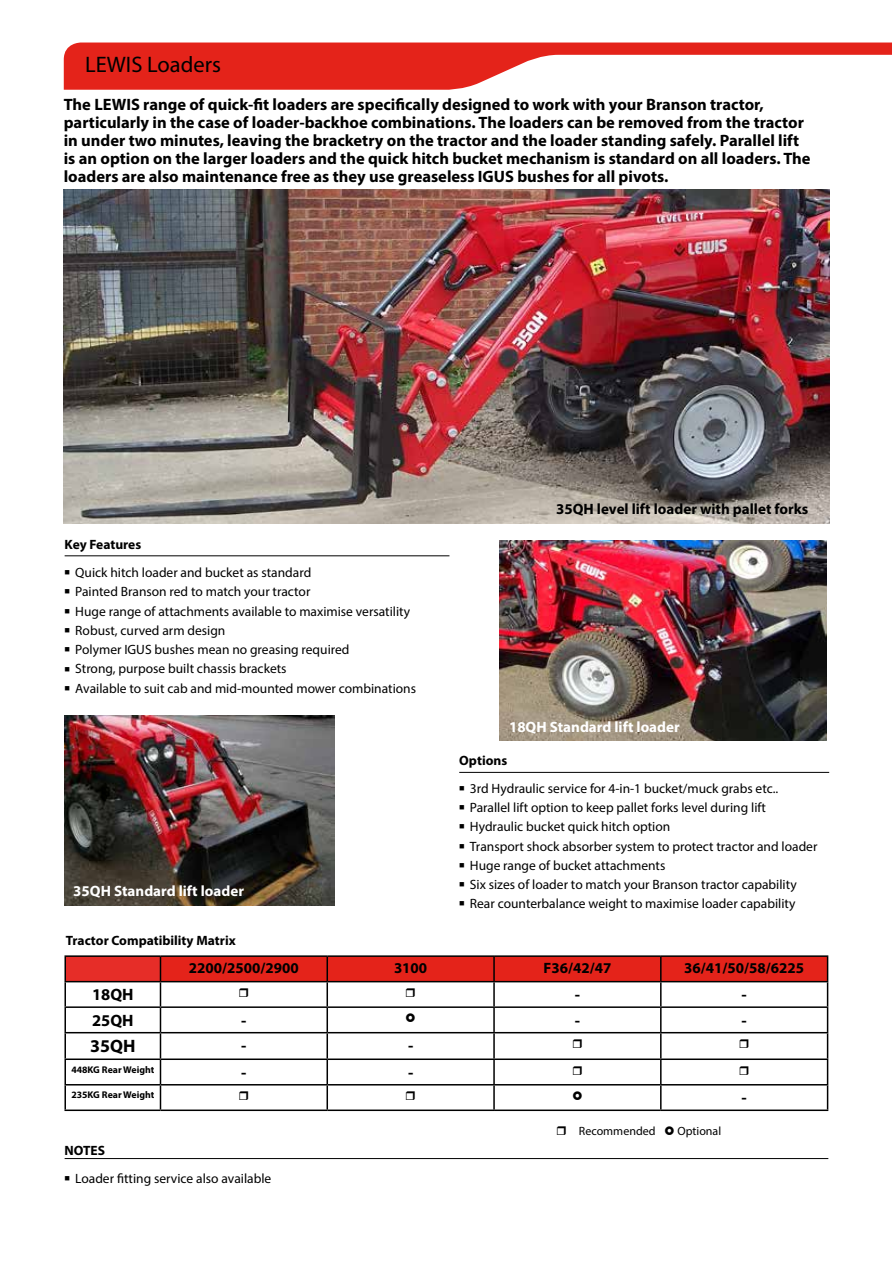
<style>
.page{position:relative;width:893px;height:1263px;background:#fff}
.page>*{position:absolute;margin:0;border:0;box-sizing:border-box;transform-origin:0 0}
.t1{font:22.5px "Myriad Pro";color:#000}
.t2{font:700 18px "Myriad Pro";color:#000}
.t3{font:700 16.5px/18px "Myriad Pro";color:#000}
.t4{font:700 15px "Myriad Pro";color:#000}
.t5{font:700 15px "Myriad Pro";color:#fff}
.t6{font:13.5px "Myriad Pro";color:#000}
.t7{font:700 13.5px "Myriad Pro";color:#000}
.t8{font:12px "Myriad Pro";color:#000}
.t9{font:700 9.75px "Myriad Pro";color:#000}
</style>
<div class="page">
<svg style="left:64px;top:43px;width:828px;height:47px"></svg>
<hr style="left:65px;top:555px;width:384px;height:1px;background:#000">
<img style="left:64px;top:189px;width:766px;height:334px">
<img style="left:499px;top:540px;width:327px;height:200px">
<img style="left:65px;top:715px;width:269px;height:190px">
<hr style="left:459px;top:772px;width:370px;height:1px;background:#000">
<hr style="left:65px;top:1158px;width:763px;height:1px;background:#000">
<div style="left:65px;top:956px;width:95px;height:26px;background:#e62d28"></div>
<hr style="left:64px;top:955px;width:96px;height:2px;background:#000">
<hr style="left:64px;top:957px;width:2px;height:24px;background:#000">
<hr style="left:160px;top:955px;width:167px;height:2px;background:#000">
<hr style="left:327px;top:955px;width:167px;height:2px;background:#000">
<hr style="left:494px;top:955px;width:167px;height:2px;background:#000">
<hr style="left:661px;top:955px;width:167px;height:2px;background:#000">
<hr style="left:64px;top:981px;width:96px;height:1px;background:#000">
<hr style="left:64px;top:982px;width:2px;height:24px;background:#000">
<hr style="left:64px;top:1006px;width:96px;height:2px;background:#000">
<hr style="left:64px;top:1008px;width:2px;height:24px;background:#000">
<hr style="left:64px;top:1032px;width:96px;height:1px;background:#000">
<hr style="left:64px;top:1033px;width:2px;height:25px;background:#000">
<hr style="left:64px;top:1058px;width:96px;height:2px;background:#000">
<hr style="left:64px;top:1060px;width:2px;height:24px;background:#000">
<hr style="left:64px;top:1084px;width:96px;height:1px;background:#000">
<hr style="left:64px;top:1085px;width:2px;height:24px;background:#000">
<hr style="left:64px;top:1109px;width:96px;height:2px;background:#000">
<hr style="left:160px;top:1109px;width:167px;height:2px;background:#000">
<hr style="left:327px;top:1109px;width:167px;height:2px;background:#000">
<hr style="left:494px;top:1109px;width:167px;height:2px;background:#000">
<hr style="left:661px;top:1109px;width:167px;height:2px;background:#000">
<svg style="left:160px;top:956px;width:668px;height:153px"></svg>
<h1 class="t1" style="left:85px;top:51px;width:137px">LEWIS Loaders</h1>
<p class="t3" style="left:64px;top:95px;width:748px">The LEWIS range of quick-fit loaders are specifically designed to work with your Branson tractor, particularly in the case of loader-backhoe combinations. The loaders can be removed from the tractor in under two minutes, leaving the bracketry on the tractor and the loader standing safely. Parallel lift is an option on the larger loaders and the quick hitch bucket mechanism is standard on all loaders. The loaders are also maintenance free as they use greaseless IGUS bushes for all pivots.</p>
<p class="t7" style="left:65px;top:536px;width:78px">Key Features</p>
<p class="t6" style="left:65px;top:564px;width:248px">■ Quick hitch loader and bucket as standard</p>
<p class="t6" style="left:65px;top:584px;width:247px">■ Painted Branson red to match your tractor</p>
<p class="t6" style="left:65px;top:603px;width:347px">■ Huge range of attachments available to maximise versatility</p>
<p class="t6" style="left:65px;top:622px;width:162px">■ Robust, curved arm design</p>
<p class="t6" style="left:65px;top:641px;width:286px">■ Polymer IGUS bushes mean no greasing required</p>
<p class="t6" style="left:65px;top:661px;width:223px">■ Strong, purpose built chassis brackets</p>
<p class="t6" style="left:65px;top:680px;width:353px">■ Available to suit cab and mid-mounted mower combinations</p>
<p class="t5" style="left:73px;top:881px;width:172px">35QH Standard lift loader</p>
<p class="t7" style="left:66px;top:932px;width:171px">Tractor Compatibility Matrix</p>
<p class="t4" style="left:556px;top:499px;width:254px">35QH level lift loader with pallet forks</p>
<p class="t5" style="left:509px;top:717px;width:172px">18QH Standard lift loader</p>
<p class="t7" style="left:459px;top:752px;width:50px">Options</p>
<p class="t6" style="left:459px;top:780px;width:321px">■ 3rd Hydraulic service for 4-in-1 bucket/muck grabs etc..</p>
<p class="t6" style="left:459px;top:799px;width:308px">■ Parallel lift option to keep pallet forks level during lift</p>
<p class="t6" style="left:459px;top:818px;width:213px">■ Hydraulic bucket quick hitch option</p>
<p class="t6" style="left:459px;top:838px;width:360px">■ Transport shock absorber system to protect tractor and loader</p>
<p class="t6" style="left:459px;top:857px;width:208px">■ Huge range of bucket attachments</p>
<p class="t6" style="left:459px;top:876px;width:339px">■ Six sizes of loader to match your Branson tractor capability</p>
<p class="t6" style="left:459px;top:895px;width:338px">■ Rear counterbalance weight to maximise loader capability</p>
<p class="t4" style="left:189px;top:958px;width:111px">2200/2500/2900</p>
<p class="t4" style="left:394px;top:958px;width:35px">3100</p>
<p class="t4" style="left:543px;top:958px;width:69px">F36/42/47</p>
<p class="t4" style="left:684px;top:958px;width:121px">36/41/50/58/6225</p>
<p class="t3" style="left:92px;top:985px;width:43px">18QH</p>
<p class="t3" style="left:575px;top:985px;width:7px">-</p>
<p class="t3" style="left:741px;top:985px;width:7px">-</p>
<p class="t3" style="left:92px;top:1010px;width:43px">25QH</p>
<p class="t3" style="left:241px;top:1010px;width:7px">-</p>
<p class="t3" style="left:575px;top:1010px;width:7px">-</p>
<p class="t3" style="left:741px;top:1010px;width:7px">-</p>
<h2 class="t2" style="left:90px;top:1034px;width:47px">35QH</h2>
<p class="t3" style="left:241px;top:1036px;width:7px">-</p>
<p class="t3" style="left:408px;top:1036px;width:7px">-</p>
<p class="t9" style="left:71px;top:1063px;width:84px">448KG Rear Weight</p>
<p class="t3" style="left:241px;top:1062px;width:7px">-</p>
<p class="t3" style="left:408px;top:1062px;width:7px">-</p>
<p class="t9" style="left:71px;top:1088px;width:84px">235KG Rear Weight</p>
<p class="t3" style="left:741px;top:1088px;width:7px">-</p>
<p class="t7" style="left:65px;top:1141px;width:42px">NOTES</p>
<p class="t6" style="left:65px;top:1170px;width:208px">■ Loader fitting service also available</p>
<p class="t8" style="left:579px;top:1124px;width:78px">Recommended</p>
<p class="t8" style="left:677px;top:1124px;width:45px">Optional</p>
</div>
